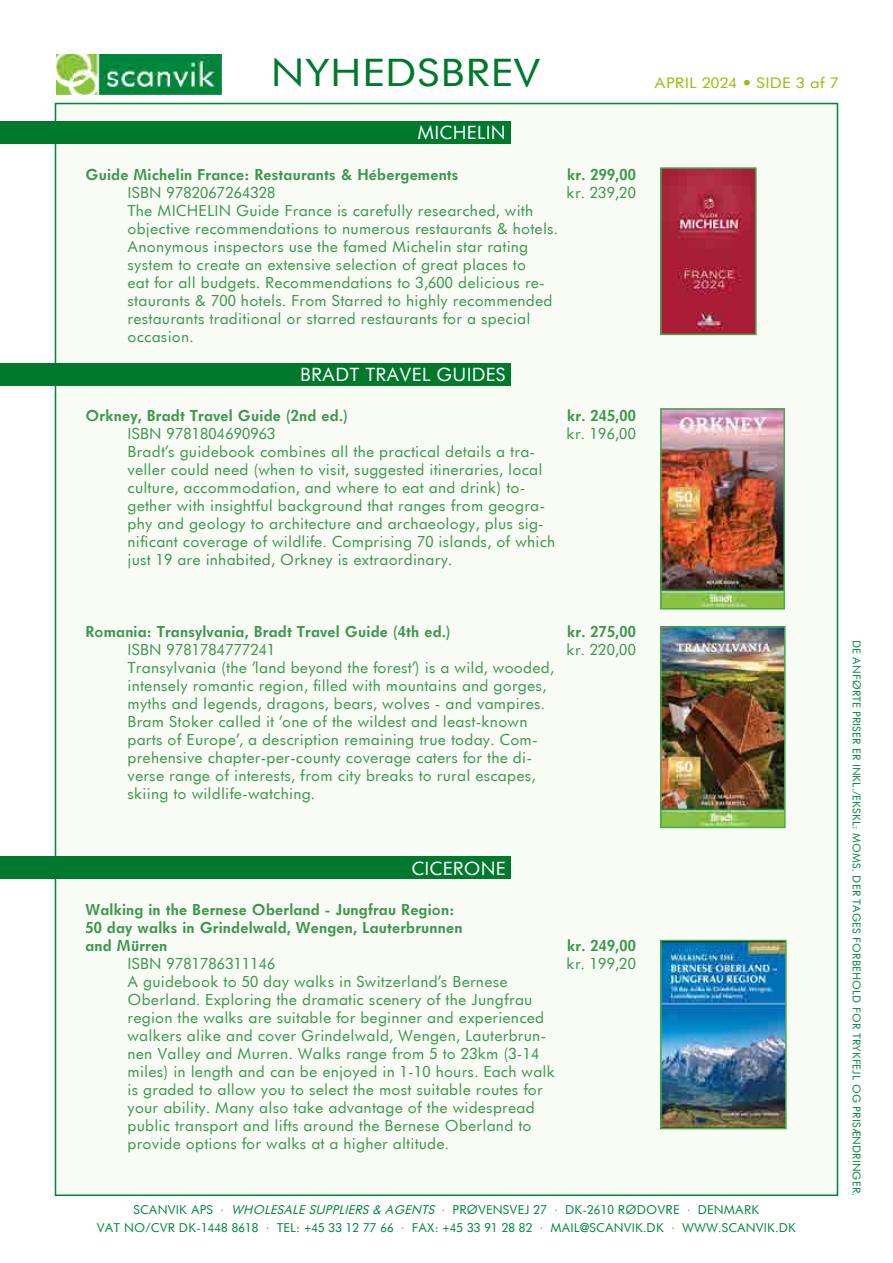
<style>
.page{position:relative;width:893px;height:1263px;background:#fff}
.page>*{position:absolute;margin:0;border:0;box-sizing:border-box;transform-origin:0 0}
.t1{font:37.05px "Futurist";color:#00792c;scale:1.11 1}
.t2{font:18px "Futurist";color:#fff}
.t3{font:15px/18px "Futurist";color:#3d974f}
.t4{font:700 15px/18px "Futurist";color:#3d974f}
.t5{font:14.25px "Futurist";color:#96bf0d;scale:1.11 1}
.t6{font:12px/18px "Futurist";color:#00853f;text-align:center}
.t7{font:10.5px "Futurist";color:#00853e}
.s1{font-style:italic}
</style>
<div class="page">
<img style="left:56px;top:54px;width:165px;height:41px">
<div style="left:54px;top:102px;width:785px;height:1094px;background:#f9fcf5"></div>
<div style="left:0;top:121px;width:510px;height:23px;background:#00792c"></div>
<div style="left:0;top:363px;width:510px;height:22px;background:#00792c"></div>
<div style="left:0;top:856px;width:510px;height:23px;background:#00792c"></div>
<img style="left:663px;top:411px;width:119px;height:195px">
<div style="left:660px;top:408px;width:125px;height:201px;border:2px solid #41ad49"></div>
<img style="left:663px;top:629px;width:120px;height:196px">
<div style="left:660px;top:626px;width:126px;height:202px;border:2px solid #41ad49"></div>
<img style="left:663px;top:943px;width:121px;height:183px">
<div style="left:660px;top:940px;width:127px;height:189px;border:2px solid #41ad49"></div>
<img style="left:663px;top:170px;width:91px;height:162px">
<div style="left:660px;top:167px;width:97px;height:168px;border:2px solid #41ad49"></div>
<h1 class="t1" style="left:271px;top:49px;width:245px">NYHEDSBREV</h1>
<p class="t2" style="left:417px;top:121px;width:90px">MICHELIN</p>
<p class="t4" style="left:86px;top:165px;width:375px">Guide Michelin France: Restaurants &amp; Hébergements</p>
<p class="t4" style="left:567px;top:165px;width:70px">kr. 299,00</p>
<p class="t3" style="left:128px;top:183px;width:150px">ISBN 9782067264328</p>
<p class="t3" style="left:567px;top:183px;width:71px">kr. 239,20</p>
<p class="t3" style="left:128px;top:201px;width:432px">The MICHELIN Guide France is carefully researched, with objective recommendations to numerous restaurants &amp; hotels.<br>Anonymous inspectors use the famed Michelin star rating system to create an extensive selection of great places to<br>eat for all budgets. Recommendations to 3,600 delicious re&shy;staurants &amp; 700 hotels. From Starred to highly recommended restaurants traditional or starred restaurants for a special occasion.</p>
<p class="t2" style="left:300px;top:363px;width:207px">BRADT TRAVEL GUIDES</p>
<p class="t4" style="left:86px;top:406px;width:264px">Orkney, Bradt Travel Guide (2nd ed.)</p>
<p class="t4" style="left:567px;top:406px;width:70px">kr. 245,00</p>
<p class="t3" style="left:128px;top:425px;width:150px">ISBN 9781804690963</p>
<p class="t3" style="left:567px;top:425px;width:71px">kr. 196,00</p>
<p class="t3" style="left:128px;top:443px;width:430px">Bradt’s guidebook combines all the practical details a tra&shy;veller could need (when to visit, suggested itineraries, local culture, accommodation, and where to eat and drink) to&shy;gether with insightful background that ranges from geogra&shy;phy and geology to architecture and archaeology, plus sig&shy;nificant coverage of wildlife. Comprising 70 islands, of which just 19 are inhabited, Orkney is extraordinary.</p>
<p class="t5" style="left:655px;top:74px;width:168px">APRIL 2024 • SIDE 3 af 7</p>
<p class="t4" style="left:86px;top:622px;width:367px">Romania: Transylvania, Bradt Travel Guide (4th ed.)</p>
<p class="t4" style="left:567px;top:622px;width:70px">kr. 275,00</p>
<p class="t3" style="left:128px;top:641px;width:150px">ISBN 9781784777241</p>
<p class="t3" style="left:567px;top:641px;width:71px">kr. 220,00</p>
<p class="t3" style="left:128px;top:659px;width:428px">Transylvania (the ’land beyond the forest’) is a wild, wooded, intensely romantic region, filled with mountains and gorges, myths and legends, dragons, bears, wolves - and vampires.<br>Bram Stoker called it ’one of the wildest and least-known parts of Europe’, a description remaining true today. Com&shy;prehensive chapter-per-county coverage caters for the di&shy;verse range of interests, from city breaks to rural escapes, skiing to wildlife-watching.</p>
<p class="t2" style="left:411px;top:856px;width:96px">CICERONE</p>
<p class="t4" style="left:86px;top:900px;width:379px">Walking in the Bernese Oberland - Jungfrau Region:<br>50 day walks in Grindelwald, Wengen, Lauterbrunnen and Mürren</p>
<p class="t4" style="left:567px;top:936px;width:70px">kr. 249,00</p>
<p class="t3" style="left:128px;top:954px;width:150px">ISBN 9781786311146</p>
<p class="t3" style="left:567px;top:954px;width:71px">kr. 199,20</p>
<p class="t3" style="left:128px;top:972px;width:429px">A guidebook to 50 day walks in Switzerland’s Bernese Oberland. Exploring the dramatic scenery of the Jungfrau region the walks are suitable for beginner and experienced walkers alike and cover Grindelwald, Wengen, Lauterbrun&shy;nen Valley and Murren. Walks range from 5 to 23km (3-14 miles) in length and can be enjoyed in 1-10 hours. Each walk is graded to allow you to select the most suitable routes for your ability. Many also take advantage of the widespread public transport and lifts around the Bernese Oberland to provide options for walks at a higher altitude.</p>
<p class="t6" style="left:97px;top:1201px;width:701px">SCANVIK APS · <span class="s1">WHOLESALE SUPPLIERS &amp; AGENTS</span> · PRØVENSVEJ 27 · DK-2610 RØDOVRE · DENMARK<br>VAT NO/CVR DK-1448 8618 · TEL: +45 33 12 77 66 · FAX: +45 33 91 28 82 · MAIL@SCANVIK.DK · WWW.SCANVIK.DK</p>
<p class="t7" style="left:863px;top:640px;width:558px;rotate:90deg">DE ANFØRTE PRISER ER INKL./EKSKL: MOMS. DER TAGES FORBEHOLD FOR TRYKFEJL OG PRISÆNDRINGER.</p>
</div>
